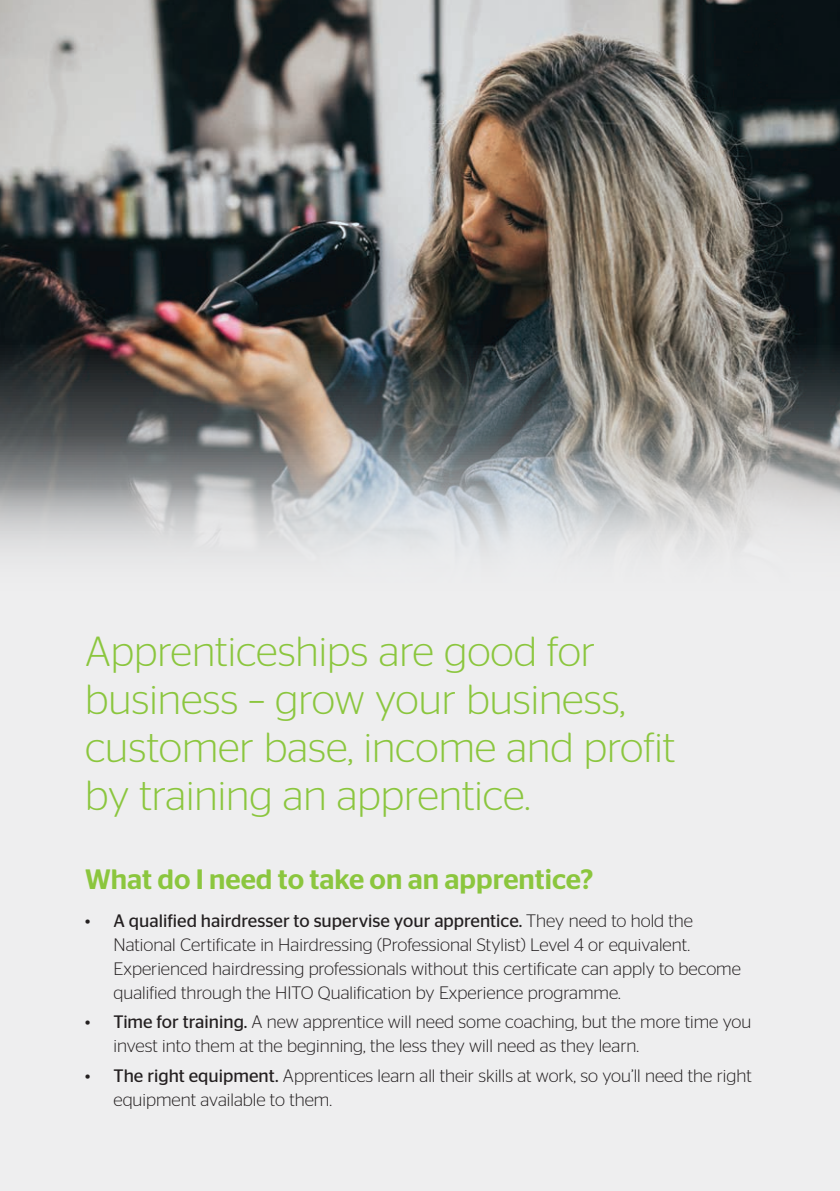
<style>
.page{position:relative;width:840px;height:1191px;background:#fff}
.page>*{position:absolute;margin:0;border:0;box-sizing:border-box;transform-origin:0 0}
.Underline_Heading_WH{font:300 42px/48px "Stag Sans";color:#8bc63e}
.Underline_Heading_WH-2{font:500 28px "Stag Sans";color:#8bc63e}
.Large_Grey_Text{font:300 18px/24px "Stag Sans";color:#231f20}
.s1{font-weight:400}
</style>
<div class="page">
<div style="left:0;top:0;width:839px;height:1191px;background:#eeeeef"></div>
<img style="left:0;top:0;width:839px;height:553px">
<p class="Underline_Heading_WH" style="left:85px;top:627px;width:591px">Apprenticeships are good for business – grow your business, customer base, income and profit by training an apprentice.</p>
<p class="Underline_Heading_WH-2" style="left:85px;top:863px;width:509px">What do I need to take on an apprentice?</p>
<p class="Large_Grey_Text" style="left:113px;top:908px;width:628px;text-indent:-28px">• <span class="s1">A qualified hairdresser to supervise your apprentice.</span> They need to hold the National Certificate in Hairdressing (Professional Stylist) Level 4 or equivalent.<br>Experienced hairdressing professionals without this certificate can apply to become qualified through the HITO Qualification by Experience programme.</p>
<p class="Large_Grey_Text" style="left:113px;top:1009px;width:639px;text-indent:-28px">• <span class="s1">Time for training.</span> A new apprentice will need some coaching, but the more time you invest into them at the beginning, the less they will need as they learn.</p>
<p class="Large_Grey_Text" style="left:113px;top:1063px;width:639px;text-indent:-28px">• <span class="s1">The right equipment.</span> Apprentices learn all their skills at work, so you’ll need the right equipment available to them.</p>
</div>
